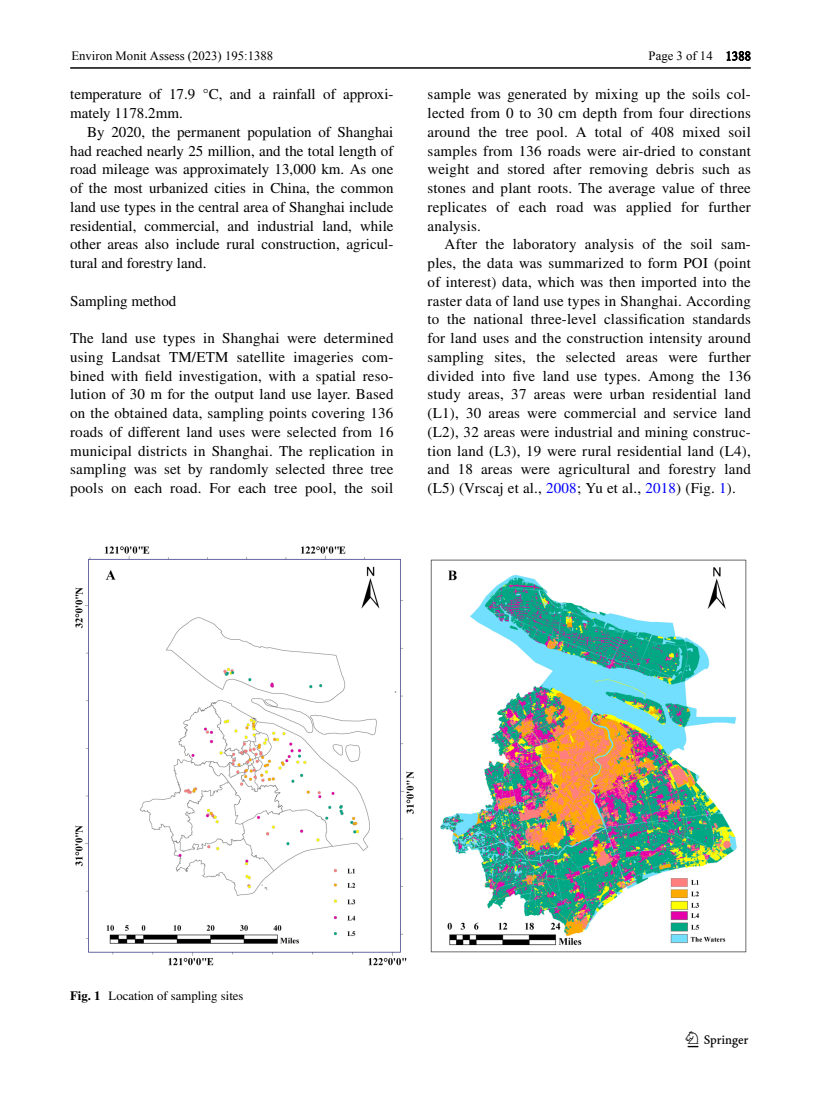
<style>
.page{position:relative;width:821px;height:1106px;background:#fff}
.page>*{position:absolute;margin:0;border:0;box-sizing:border-box;transform-origin:0 0}
.t1{font:22.5px "Springnew Regular 3";color:#000}
.t2{font:15px/18.8px "STIX";letter-spacing:.01em;color:#000;text-align:justify}
.t3{font:12.75px "Times New Roman";color:#000}
.t4{font:12.75px "STIX";color:#000}
.s1{color:#00f}
.s2{font-weight:700}
</style>
<div class="page">
<hr style="left:70px;top:67px;width:680px;height:2px;background:#000">
<img style="left:75px;top:546px;width:672px;height:419px">
<p class="t3" style="left:71px;top:51px;width:203px">Environ Monit Assess (2023) 195:1388</p>
<p class="t3" style="left:648px;top:51px;width:104px">Page 3 of 14 1388</p>
<p class="t2" style="left:70px;top:86px;width:325px">temperature of 17.9 °C, and a rainfall of approxi&shy;mately 1178.2mm.</p>
<p class="t2" style="left:70px;top:123px;width:325px;text-indent:17px">By 2020, the permanent population of Shanghai had reached nearly 25 million, and the total length of road mileage was approximately 13,000 km. As one of the most urbanized cities in China, the common land use types in the central area of Shanghai include residential, commercial, and industrial land, while other areas also include rural construction, agricul&shy;tural and forestry land.</p>
<p class="t2" style="left:70px;top:292px;width:108px">Sampling method</p>
<p class="t2" style="left:70px;top:330px;width:325px">The land use types in Shanghai were determined using Landsat TM/ETM satellite imageries com&shy;bined with field investigation, with a spatial reso&shy;lution of 30 m for the output land use layer. Based on the obtained data, sampling points covering 136 roads of different land uses were selected from 16 municipal districts in Shanghai. The replication in sampling was set by randomly selected three tree pools on each road. For each tree pool, the soil</p>
<p class="t2" style="left:427px;top:86px;width:325px">sample was generated by mixing up the soils col&shy;lected from 0 to 30 cm depth from four directions around the tree pool. A total of 408 mixed soil samples from 136 roads were air-dried to constant weight and stored after removing debris such as stones and plant roots. The average value of three replicates of each road was applied for further analysis.</p>
<p class="t2" style="left:427px;top:236px;width:325px;text-indent:17px">After the laboratory analysis of the soil sam&shy;ples, the data was summarized to form POI (point of interest) data, which was then imported into the raster data of land use types in Shanghai. According to the national three-level classification standards for land uses and the construction intensity around sampling sites, the selected areas were further divided into five land use types. Among the 136 study areas, 37 areas were urban residential land (L1), 30 areas were commercial and service land (L2), 32 areas were industrial and mining construc&shy;tion land (L3), 19 were rural residential land (L4), and 18 areas were agricultural and forestry land (L5) (Vrscaj et al., <span class="s1">2008</span>; Yu et al., <span class="s1">2018</span>) (Fig. <span class="s1">1</span>).</p>
<p class="t4" style="left:70px;top:987px;width:175px"><span class="s2">Fig. 1</span> Location of sampling sites</p>
<h1 class="t1" style="left:687px;top:1031px;width:62px">1 3</h1>
</div>
